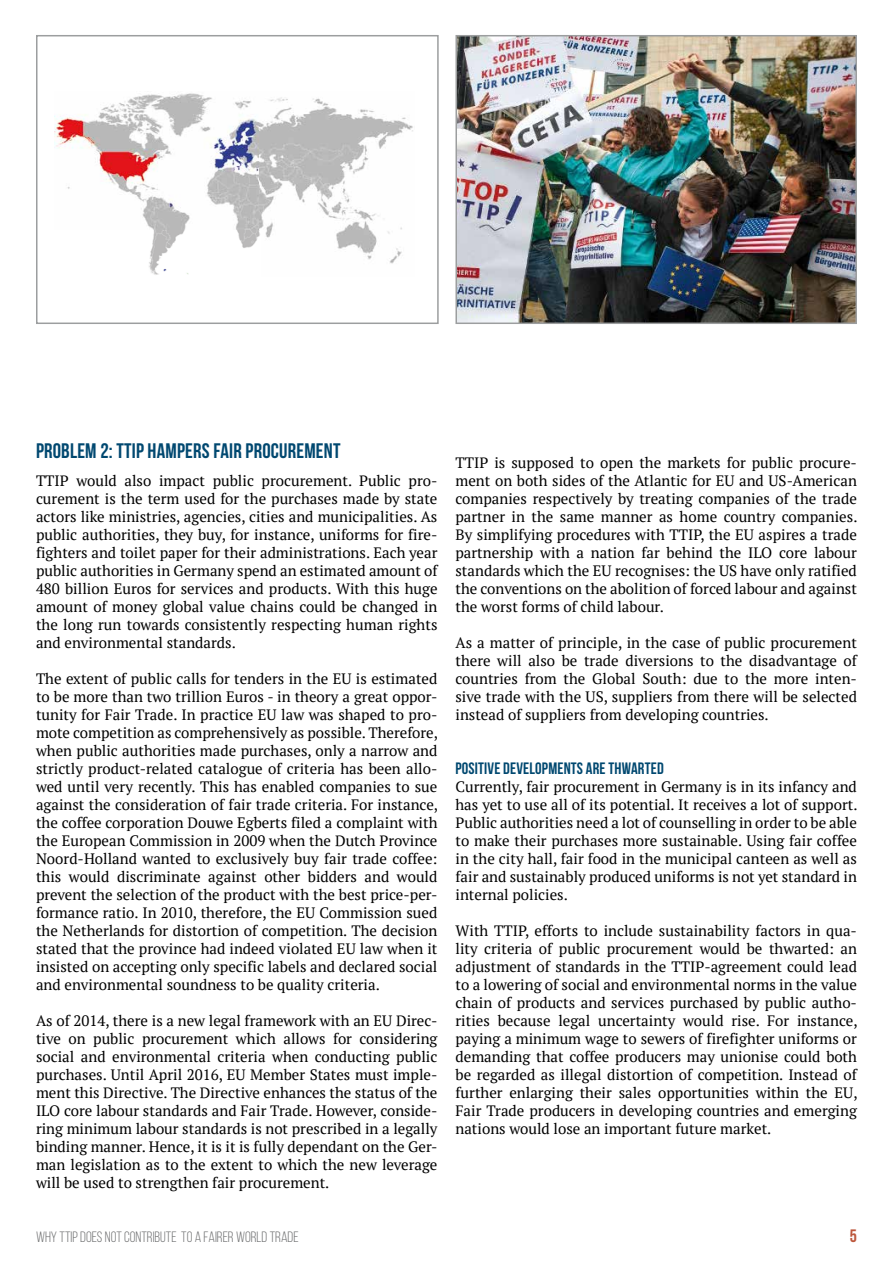
<style>
.page{position:relative;width:893px;height:1263px;background:#fff}
.page>*{position:absolute;margin:0;border:0;box-sizing:border-box;transform-origin:0 0}
.t1{font:21px "Bebas Neue";letter-spacing:.01em;color:#004870}
.t2{font:700 18px "Bebas Neue";color:#bd573c}
.t3{font:16.5px "Bebas Neue";letter-spacing:.01em;color:#004870}
.t4{font:15px/18px "PT Serif";color:#000;text-align:justify}
.t5{font:15px "Bebas Neue";color:#707172}
</style>
<div class="page">
<img style="left:54px;top:93px;width:359px;height:182px">
<div style="left:36px;top:35px;width:403px;height:289px;border:2px solid #9c9e9f"></div>
<img style="left:458px;top:38px;width:396px;height:283px">
<div style="left:455px;top:35px;width:402px;height:289px;border:2px solid #9c9e9f"></div>
<h1 class="t1" style="left:36px;top:439px;width:306px">PROBLEM 2: TTIP HAMPERS FAIR PROCUREMENT</h1>
<p class="t4" style="left:36px;top:472px;width:403px">TTIP would also impact public procurement. Public pro&shy;curement is the term used for the purchases made by state actors like ministries, agencies, cities and municipalities. As public authorities, they buy, for instance, uniforms for fire&shy;fighters and toilet paper for their administrations. Each year public authorities in Germany spend an estimated amount of 480 billion Euros for services and products. With this huge amount of money global value chains could be changed in the long run towards consistently respecting human rights and environmental standards.</p>
<p class="t4" style="left:36px;top:670px;width:404px">The extent of public calls for tenders in the EU is estimated to be more than two trillion Euros - in theory a great oppor&shy;tunity for Fair Trade. In practice EU law was shaped to pro&shy;mote competition as comprehensively as possible. Therefore, when public authorities made purchases, only a narrow and strictly product-related catalogue of criteria has been allo&shy;wed until very recently. This has enabled companies to sue against the consideration of fair trade criteria. For instance, the coffee corporation Douwe Egberts filed a complaint with the European Commission in 2009 when the Dutch Province Noord-Holland wanted to exclusively buy fair trade coffee: this would discriminate against other bidders and would prevent the selection of the product with the best price-per&shy;formance ratio. In 2010, therefore, the EU Commission sued the Netherlands for distortion of competition. The decision stated that the province had indeed violated EU law when it insisted on accepting only specific labels and declared social and environmental soundness to be quality criteria.</p>
<p class="t4" style="left:36px;top:1012px;width:403px">As of 2014, there is a new legal framework with an EU Direc&shy;tive on public procurement which allows for considering social and environmental criteria when conducting public purchases. Until April 2016, EU Member States must imple&shy;ment this Directive. The Directive enhances the status of the ILO core labour standards and Fair Trade. However, conside&shy;ring minimum labour standards is not prescribed in a legally binding manner. Hence, it is it is fully dependant on the Ger&shy;man legislation as to the extent to which the new leverage will be used to strengthen fair procurement.</p>
<p class="t4" style="left:455px;top:454px;width:404px">TTIP is supposed to open the markets for public procure&shy;ment on both sides of the Atlantic for EU and US-American companies respectively by treating companies of the trade partner in the same manner as home country companies.<br>By simplifying procedures with TTIP, the EU aspires a trade partnership with a nation far behind the ILO core labour standards which the EU recognises: the US have only ratified the conventions on the abolition of forced labour and against the worst forms of child labour.</p>
<p class="t4" style="left:455px;top:634px;width:403px">As a matter of principle, in the case of public procurement there will also be trade diversions to the disadvantage of countries from the Global South: due to the more inten&shy;sive trade with the US, suppliers from there will be selected instead of suppliers from developing countries.</p>
<p class="t3" style="left:455px;top:759px;width:210px">POSITIVE DEVELOPMENTS ARE THWARTED</p>
<p class="t4" style="left:455px;top:778px;width:404px">Currently, fair procurement in Germany is in its infancy and has yet to use all of its potential. It receives a lot of support.<br>Public authorities need a lot of counselling in order to be able to make their purchases more sustainable. Using fair coffee in the city hall, fair food in the municipal canteen as well as fair and sustainably produced uniforms is not yet standard in internal policies.</p>
<p class="t4" style="left:455px;top:922px;width:404px">With TTIP, efforts to include sustainability factors in qua&shy;lity criteria of public procurement would be thwarted: an adjustment of standards in the TTIP-agreement could lead to a lowering of social and environmental norms in the value chain of products and services purchased by public autho&shy;rities because legal uncertainty would rise. For instance, paying a minimum wage to sewers of firefighter uniforms or demanding that coffee producers may unionise could both be regarded as illegal distortion of competition. Instead of further enlarging their sales opportunities within the EU, Fair Trade producers in developing countries and emerging nations would lose an important future market.</p>
<p class="t5" style="left:36px;top:1229px;width:264px">WHY TTIP DOES NOT CONTRIBUTE TO A FAIRER WORLD TRADE</p>
<p class="t2" style="left:850px;top:1226px;width:9px">5</p>
</div>
